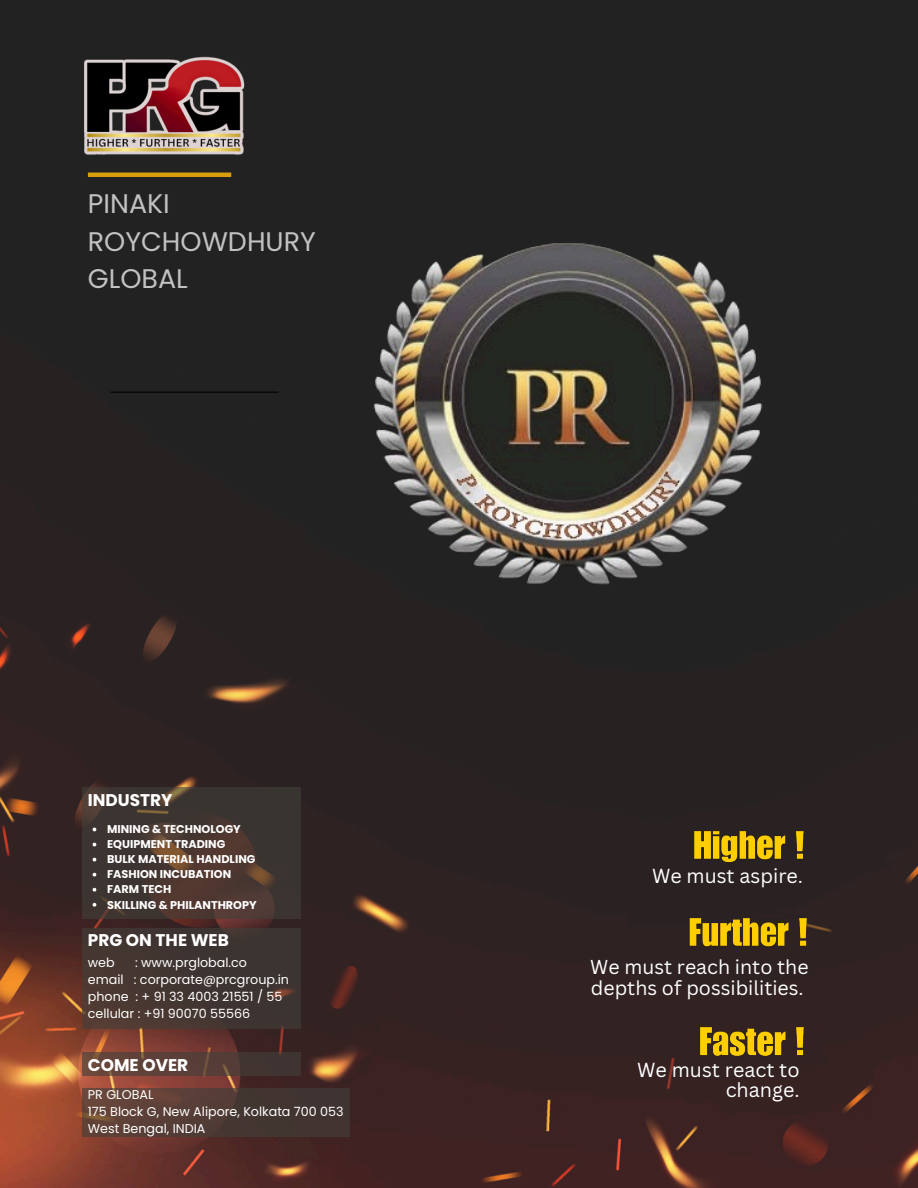
<style>
.page{position:relative;width:918px;height:1188px;background:#fff}
.page>*{position:absolute;margin:0;border:0;box-sizing:border-box;transform-origin:0 0}
.t1{font:26.85px/37.5px "Poppins";color:#c1c2c2}
.t2{font:19.8px/19.4px "Canva Sans";color:#fff;text-align:right}
.t3{font:19.5px/21.1px "Canva Sans";color:#fff}
.t4{font:700 16.95px "Poppins";color:#fff}
.t5{font:12.75px/17px "Poppins";color:#fff}
.t6{font:700 11.25px "Poppins";color:#fff}
</style>
<div class="page">
<img style="left:0;top:0;width:918px;height:1188px">
<div style="left:82px;top:928px;width:218px;height:101px;background:linear-gradient(to right,#4a3832,#3b3331)"></div>
<hr style="left:111px;top:392px;width:168px;height:1px;background:#000">
<img style="left:349px;top:227px;width:437px;height:367px">
<hr style="left:88px;top:173px;width:143px;height:4px;background:#d79f0e">
<img style="left:76px;top:57px;width:181px;height:102px">
<svg style="left:82px;top:787px;width:218px;height:131px;background:#453731"></svg>
<svg style="left:82px;top:1052px;width:218px;height:24px;background:#563e36"></svg>
<svg style="left:82px;top:1089px;width:267px;height:48px;background:#503b34"></svg>
<svg style="left:93px;top:873px;width:3px;height:4px"></svg>
<svg style="left:93px;top:888px;width:3px;height:4px"></svg>
<svg style="left:93px;top:903px;width:3px;height:4px"></svg>
<img style="left:690px;top:828px;width:118px;height:42px">
<img style="left:696px;top:1025px;width:113px;height:42px">
<img style="left:685px;top:916px;width:127px;height:42px">
<p class="t1" style="left:88px;top:185px;width:230px">PINAKI<br>ROYCHOWDHURY<br>GLOBAL</p>
<p class="t4" style="left:88px;top:788px;width:86px">INDUSTRY</p>
<h2 class="t6" style="left:107px;top:821px;width:135px">MINING &amp; TECHNOLOGY</h2>
<p class="t6" style="left:107px;top:837px;width:120px">EQUIPMENT TRADING</p>
<p class="t6" style="left:107px;top:852px;width:150px">BULK MATERIAL HANDLING</p>
<h4 class="t6" style="left:107px;top:867px;width:126px">FASHION INCUBATION</h4>
<p class="t6" style="left:107px;top:882px;width:66px">FARM TECH</p>
<p class="t6" style="left:107px;top:897px;width:151px">SKILLING &amp; PHILANTHROPY</p>
<p class="t4" style="left:88px;top:928px;width:143px">PRG ON THE WEB</p>
<p class="t5" style="left:88px;top:954px;width:28px">web</p>
<p class="t5" style="left:88px;top:954px;width:203px;text-indent:47px">: www.prglobal.co<br>email : corporate@prcgroup.in phone : + 91 33 4003 21551 / 55 cellular : +91 90070 55566</p>
<h4 class="t4" style="left:88px;top:1053px;width:102px">COME OVER</h4>
<h5 class="t5" style="left:88px;top:1086px;width:257px">PR GLOBAL<br>175 Block G, New Alipore, Kolkata 700 053<br>West Bengal, INDIA</h5>
<p class="t2" style="left:652px;top:865px;width:153px">We must aspire.</p>
<p class="t3" style="left:590px;top:956px;width:220px">We must reach into the depths of possibilities.</p>
<p class="t2" style="left:637px;top:1060px;width:164px">We must react to change.</p>
</div>
